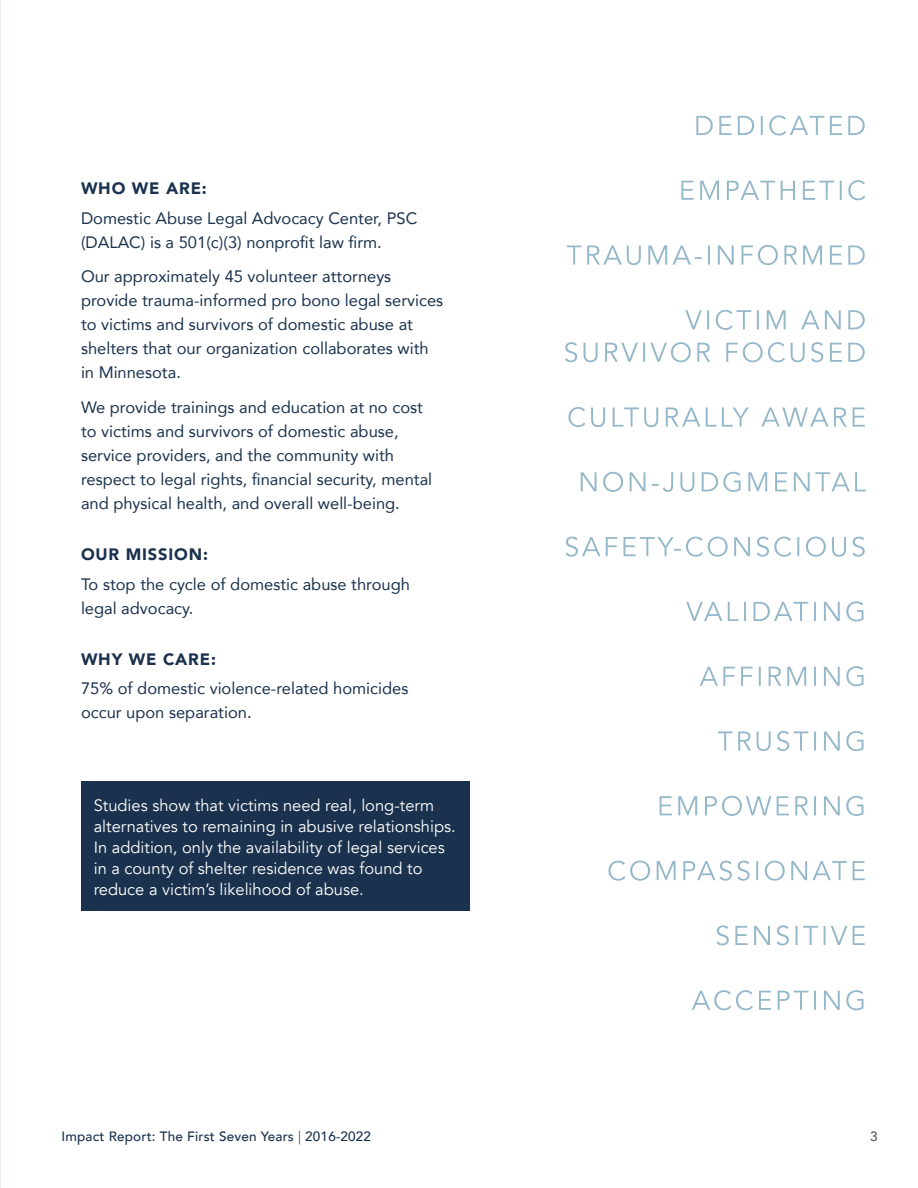
<style>
.page{position:relative;width:918px;height:1188px;background:#fff}
.page>*{position:absolute;margin:0;border:0;box-sizing:border-box;transform-origin:0 0}
.text{font:16.5px/24px "Avenir";color:#1a324d}
.t1{font:16.5px/21px "Avenir";color:#fff}
.sub{font:900 16.5px "Avenir";letter-spacing:.05em;color:#1a324d}
.subhead{font:900 16.5px "Avenir";letter-spacing:.05em;color:#1a324d}
.t2{font:500 13.5px "Avenir";letter-spacing:.015em;color:#1a324d}
.t3{font:500 13.5px "Avenir";color:#52575a}
.s1{font-weight:300}
</style>
<div class="page">
<hr style="left:0;top:0;width:1px;height:1188px;background:#e5edf0">
<div style="left:81px;top:781px;width:389px;height:130px;background:#1a324d"></div>
<svg style="left:692px;top:990px;width:172px;height:20px"></svg>
<svg style="left:716px;top:925px;width:149px;height:20px"></svg>
<svg style="left:608px;top:861px;width:257px;height:20px"></svg>
<svg style="left:660px;top:796px;width:204px;height:20px"></svg>
<svg style="left:718px;top:731px;width:146px;height:20px"></svg>
<svg style="left:700px;top:666px;width:164px;height:20px"></svg>
<svg style="left:686px;top:601px;width:178px;height:20px"></svg>
<svg style="left:566px;top:537px;width:299px;height:20px"></svg>
<svg style="left:581px;top:472px;width:285px;height:20px"></svg>
<svg style="left:568px;top:407px;width:297px;height:20px"></svg>
<svg style="left:565px;top:342px;width:300px;height:20px"></svg>
<svg style="left:685px;top:310px;width:180px;height:20px"></svg>
<svg style="left:567px;top:245px;width:298px;height:20px"></svg>
<svg style="left:681px;top:180px;width:184px;height:20px"></svg>
<svg style="left:696px;top:115px;width:169px;height:20px"></svg>
<p class="sub" style="left:81px;top:174px;width:127px">WHO WE ARE:</p>
<p class="text" style="left:81px;top:205px;width:338px">Domestic Abuse Legal Advocacy Center, PSC (DALAC) is a 501(c)(3) nonprofit law firm.</p>
<p class="text" style="left:81px;top:264px;width:364px">Our approximately 45 volunteer attorneys provide trauma-informed pro bono legal services to victims and survivors of domestic abuse at shelters that our organization collaborates with in Minnesota.</p>
<p class="text" style="left:81px;top:395px;width:353px">We provide trainings and education at no cost to victims and survivors of domestic abuse, service providers, and the community with respect to legal rights, financial security, mental and physical health, and overall well-being.</p>
<p class="subhead" style="left:81px;top:540px;width:128px">OUR MISSION:</p>
<p class="text" style="left:81px;top:571px;width:331px">To stop the cycle of domestic abuse through legal advocacy.</p>
<p class="sub" style="left:81px;top:645px;width:136px">WHY WE CARE:</p>
<p class="text" style="left:81px;top:676px;width:329px">75% of domestic violence-related homicides occur upon separation.</p>
<p class="t1" style="left:94px;top:795px;width:364px">Studies show that victims need real, long-term alternatives to remaining in abusive relationships.<br>In addition, only the availability of legal services in a county of shelter residence was found to reduce a victim’s likelihood of abuse.</p>
<p class="t2" style="left:62px;top:1125px;width:311px">Impact Report: The First Seven Years <span class="s1">|</span> 2016-2022</p>
<p class="t3" style="left:870px;top:1125px;width:9px">3</p>
</div>
